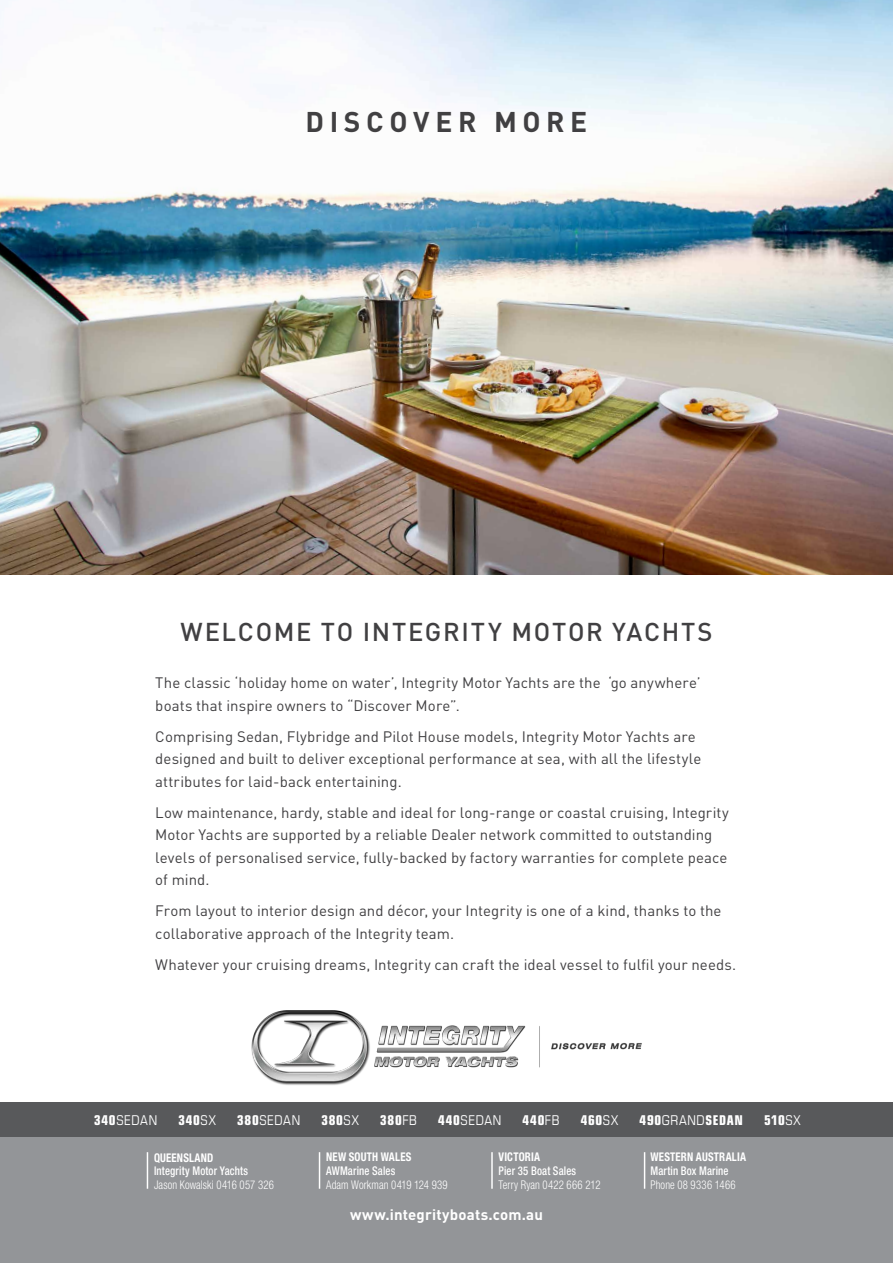
<style>
.page{position:relative;width:893px;height:1263px;background:#fff}
.page>*{position:absolute;margin:0;border:0;box-sizing:border-box;transform-origin:0 0}
.t1{font:700 28.2px "DIN Pro";letter-spacing:.195em;color:#414042}
.t2{font:500 25.5px "DIN Pro";letter-spacing:.065em;color:#414042}
.t3{font:15px/22.5px "DIN Pro";letter-spacing:.005em;color:#414042}
.t4{font:700 15px "DIN Pro";letter-spacing:.01em;color:#fff}
.t5{font:700 condensed 13.5px "Eurostile";letter-spacing:.05em;color:#fff}
.t6{font:condensed 13.5px "Eurostile";letter-spacing:.04em;color:#fff}
.t7{font:300 condensed 12px "Helvetica Neue";letter-spacing:.01em;color:#fff;scale:.9 1}
.t8{font:500 condensed 12px "Helvetica Neue";letter-spacing:.015em;color:#fff;scale:.9 1}
.t9{font:700 condensed 12px "Helvetica Neue";letter-spacing:.02em;color:#fff;scale:.9 1}
.s1{font-weight:700}
.s2{font-weight:400}
</style>
<div class="page">
<div style="left:0;top:1103px;width:893px;height:34px;background:#58595b"></div>
<div style="left:0;top:1137px;width:893px;height:126px;background:#939598"></div>
<img style="left:251px;top:1010px;width:391px;height:75px">
<hr style="left:319px;top:1152px;width:1px;height:37px;background:#fff">
<hr style="left:147px;top:1152px;width:1px;height:37px;background:#fff">
<hr style="left:491px;top:1152px;width:2px;height:37px;background:#fff">
<hr style="left:644px;top:1152px;width:1px;height:37px;background:#fff">
<img style="left:0;top:0;width:893px;height:574px">
<h1 class="t1" style="left:306px;top:103px;width:283px">DISCOVER MORE</h1>
<h2 class="t2" style="left:180px;top:615px;width:534px">WELCOME TO INTEGRITY MOTOR YACHTS</h2>
<p class="t3" style="left:155px;top:671px;width:547px">The classic ‘holiday home on water’, Integrity Motor Yachts are the ‘go anywhere’ boats that inspire owners to “Discover More”.</p>
<p class="t3" style="left:155px;top:724px;width:547px">Comprising Sedan, Flybridge and Pilot House models, Integrity Motor Yachts are designed and built to deliver exceptional performance at sea, with all the lifestyle attributes for laid-back entertaining.</p>
<p class="t3" style="left:155px;top:800px;width:575px">Low maintenance, hardy, stable and ideal for long-range or coastal cruising, Integrity Motor Yachts are supported by a reliable Dealer network committed to outstanding levels of personalised service, fully-backed by factory warranties for complete peace of mind.</p>
<p class="t3" style="left:155px;top:899px;width:568px">From layout to interior design and décor, your Integrity is one of a kind, thanks to the collaborative approach of the Integrity team.</p>
<p class="t3" style="left:155px;top:952px;width:582px">Whatever your cruising dreams, Integrity can craft the ideal vessel to fulfil your needs.</p>
<p class="t6" style="left:94px;top:1112px;width:65px"><span class="s1">340</span>SEDAN</p>
<p class="t5" style="left:178px;top:1112px;width:39px">340<span class="s2">SX</span></p>
<p class="t6" style="left:237px;top:1112px;width:64px"><span class="s1">380</span>SEDAN</p>
<p class="t5" style="left:321px;top:1112px;width:39px">380<span class="s2">SX</span></p>
<p class="t5" style="left:380px;top:1112px;width:38px">380<span class="s2">FB</span></p>
<p class="t6" style="left:438px;top:1112px;width:65px"><span class="s1">440</span>SEDAN</p>
<p class="t5" style="left:523px;top:1112px;width:38px">440<span class="s2">FB</span></p>
<p class="t5" style="left:581px;top:1112px;width:39px">460<span class="s2">SX</span></p>
<p class="t5" style="left:640px;top:1112px;width:105px">490<span class="s2">GRAND</span>SEDAN</p>
<p class="t5" style="left:764px;top:1112px;width:38px">510<span class="s2">SX</span></p>
<p class="t9" style="left:154px;top:1150px;width:67px">QUEENSLAND</p>
<p class="t8" style="left:154px;top:1164px;width:106px">Integrity Motor Yachts</p>
<p class="t7" style="left:154px;top:1177px;width:135px">Jason Kowalski 0416 057 326</p>
<p class="t9" style="left:326px;top:1150px;width:96px">NEW SOUTH WALES</p>
<p class="t8" style="left:326px;top:1163px;width:78px">AWMarine Sales</p>
<p class="t7" style="left:326px;top:1177px;width:137px">Adam Workman 0419 124 939</p>
<p class="t9" style="left:499px;top:1150px;width:48px">VICTORIA</p>
<p class="t8" style="left:499px;top:1163px;width:88px">Pier 35 Boat Sales</p>
<p class="t7" style="left:499px;top:1177px;width:115px">Terry Ryan 0422 666 212</p>
<p class="t4" style="left:350px;top:1204px;width:194px">www.integrityboats.com.au</p>
<p class="t9" style="left:650px;top:1150px;width:108px">WESTERN AUSTRALIA</p>
<p class="t8" style="left:650px;top:1163px;width:88px">Martin Box Marine</p>
<p class="t7" style="left:650px;top:1177px;width:96px">Phone 08 9336 1466</p>
</div>
